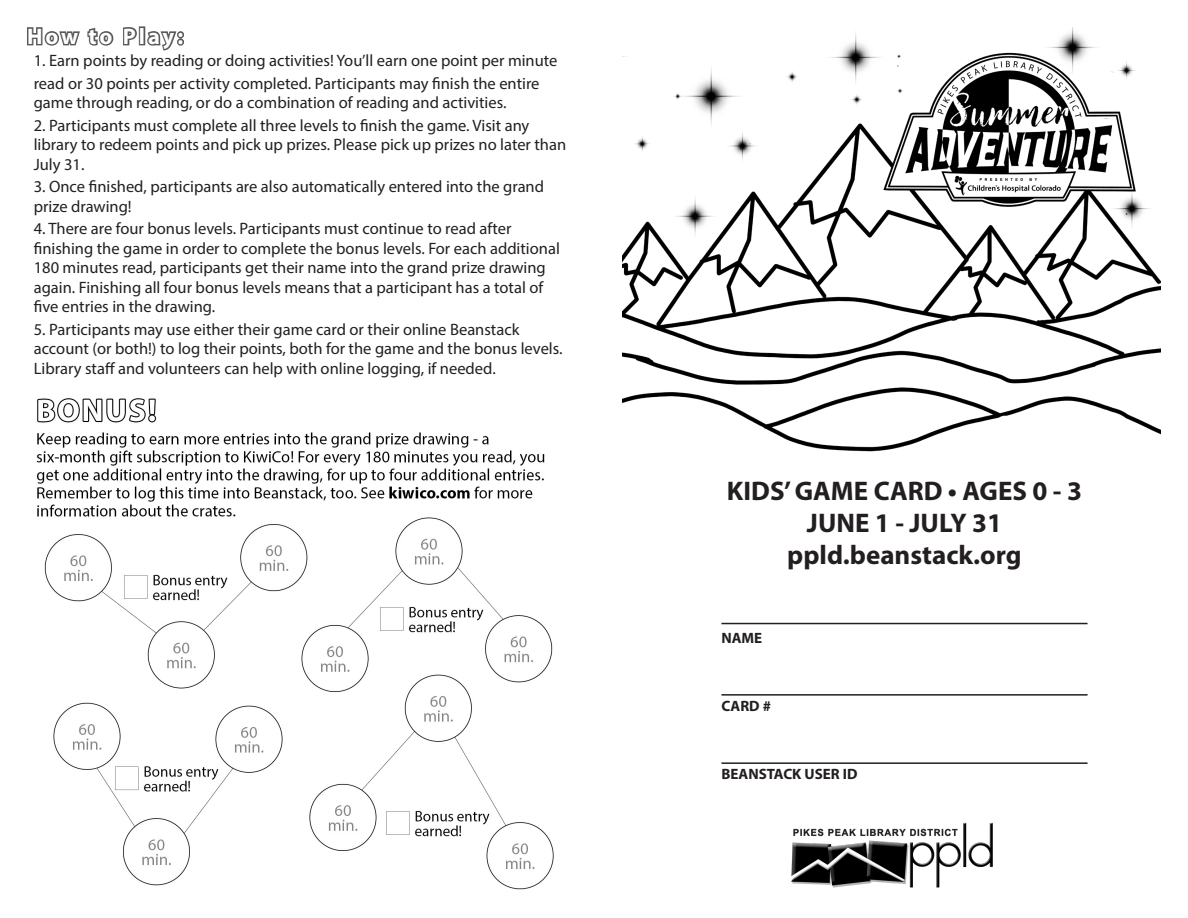
<style>
.page{position:relative;width:1188px;height:918px;background:#fff}
.page>*{position:absolute;margin:0;border:0;box-sizing:border-box;transform-origin:0 0}
.t1{font:700 27px "Myriad Pro";color:#231f20}
.t2{font:700 22.5px "Myriad Pro";letter-spacing:.125em;color:#fff}
.Paragraph_Style_1{font:16.5px/19.5px "Myriad Pro";color:#231f20}
.t3{font:700 15px "Myriad Pro";color:#231f20}
</style>
<div class="page">
<img style="left:791px;top:822px;width:202px;height:66px">
<hr style="left:721px;top:623px;width:367px;height:1px;background:#231f20">
<hr style="left:721px;top:694px;width:367px;height:2px;background:#231f20">
<hr style="left:721px;top:762px;width:367px;height:2px;background:#231f20">
<img style="left:622px;top:27px;width:539px;height:425px">
<img style="left:36px;top:398px;width:518px;height:492px">
<svg style="left:27px;top:27px;width:87px;height:19px"></svg>
<svg style="left:123px;top:26px;width:16px;height:20px"></svg>
<div style="left:139px;top:26px;width:6px;height:19px;border:3px solid #57585a"></div>
<svg style="left:147px;top:31px;width:32px;height:20px"></svg>
<div style="left:177px;top:31px;width:7px;height:7px;border:3px solid #57585a;border-radius:50%"></div>
<div style="left:177px;top:39px;width:7px;height:7px;border:3px solid #57585a;border-radius:50%"></div>
<p class="t2" style="left:27px;top:22px;width:158px">How to Play:</p>
<p class="Paragraph_Style_1" style="left:34px;top:49px;width:525px;line-height:22.5px">1. Earn points by reading or doing activities! You’ll earn one point per minute read or 30 points per activity completed. Participants may finish the entire</p>
<p class="Paragraph_Style_1" style="left:34px;top:93px;width:474px">game through reading, or do a combination of reading and activities.</p>
<p class="Paragraph_Style_1" style="left:34px;top:115px;width:534px">2. Participants must complete all three levels to finish the game. Visit any library to redeem points and pick up prizes. Please pick up prizes no later than<br>July 31.</p>
<p class="Paragraph_Style_1" style="left:34px;top:177px;width:512px">3. Once finished, participants are also automatically entered into the grand prize drawing!</p>
<p class="Paragraph_Style_1" style="left:34px;top:219px;width:528px">4. There are four bonus levels. Participants must continue to read after finishing the game in order to complete the bonus levels. For each additional 180 minutes read, participants get their name into the grand prize drawing again. Finishing all four bonus levels means that a participant has a total of five entries in the drawing.</p>
<p class="Paragraph_Style_1" style="left:34px;top:319px;width:530px">5. Participants may use either their game card or their online Beanstack account (or both!) to log their points, both for the game and the bonus levels.<br>Library staff and volunteers can help with online logging, if needed.</p>
<p class="t1" style="left:727px;top:473px;width:357px">KIDS’ GAME CARD • AGES 0 - 3</p>
<p class="t1" style="left:807px;top:505px;width:197px">JUNE 1 - JULY 31</p>
<p class="t1" style="left:787px;top:538px;width:236px">ppld.beanstack.org</p>
<p class="t3" style="left:721px;top:628px;width:42px">NAME</p>
<p class="t3" style="left:721px;top:697px;width:51px">CARD #</p>
<p class="t3" style="left:721px;top:764px;width:138px">BEANSTACK USER ID</p>
</div>
